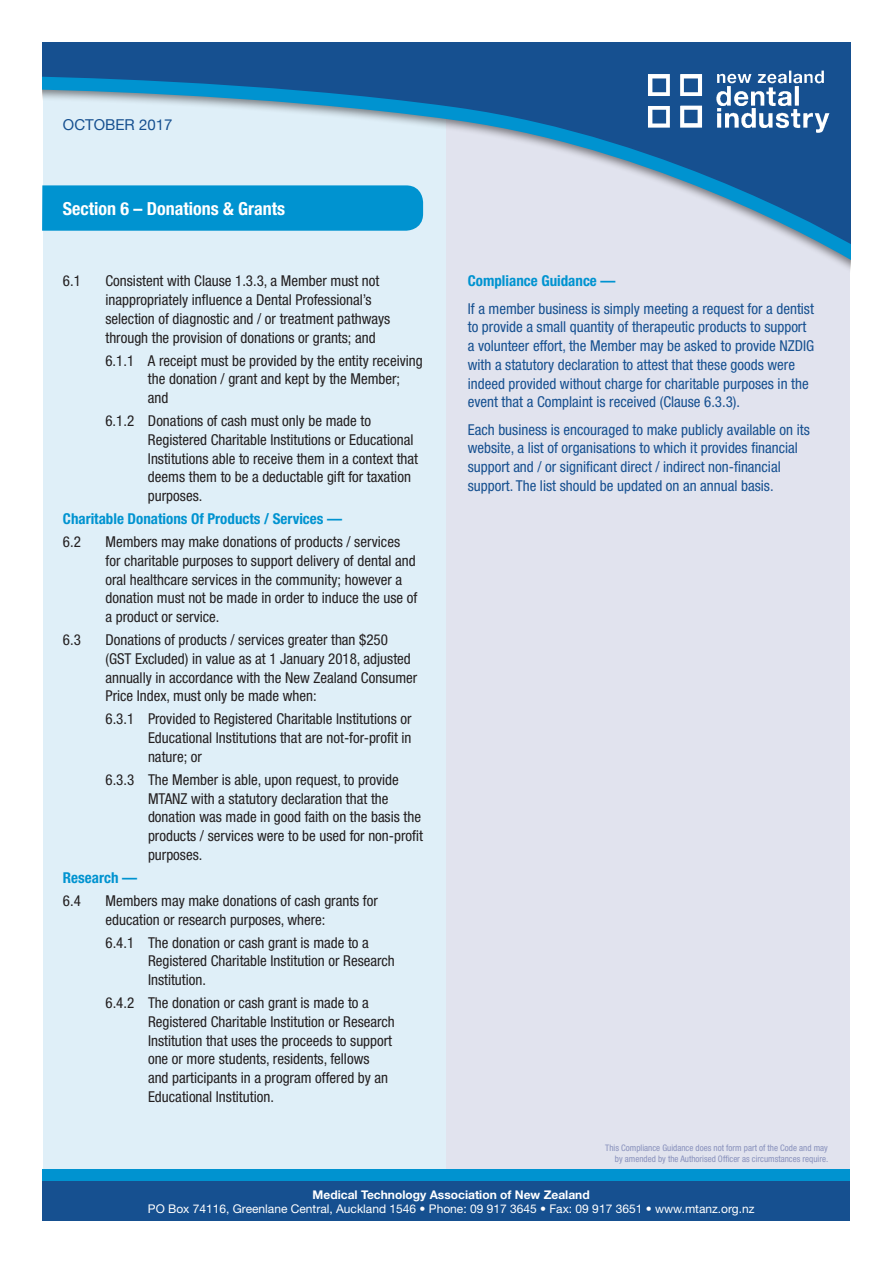
<style>
.page{position:relative;width:893px;height:1263px;background:#fff}
.page>*{position:absolute;margin:0;border:0;box-sizing:border-box;transform-origin:0 0}
.t1{font:700 condensed 18px "Helvetica Neue";color:#fff}
.t2{font:condensed 15px/18.8px "Helvetica Neue";color:#231f20}
.t3{font:condensed 15px/18.8px "Helvetica Neue";color:#165090}
.t4{font:700 condensed 15px "Helvetica Neue";color:#0093d0}
.t5{font:15px "Helvetica Neue";color:#165090}
.t6{font:12px "Helvetica Neue";color:#fff}
.t7{font:700 12px "Helvetica Neue";color:#fff}
.t8{font:condensed 9px/10.8px "Helvetica Neue";color:#8891bc;text-align:right}
</style>
<div class="page">
<div style="left:43px;top:70px;width:403px;height:1111px;background:#dfeff8"></div>
<div style="left:446px;top:70px;width:404px;height:1111px;background:#e1e3ee"></div>
<div style="left:43px;top:1169px;width:807px;height:40px;background:#0093d0"></div>
<div style="left:43px;top:43px;width:807px;height:233px;background:#dfe3ee"></div>
<svg style="left:43px;top:249px;width:807px;height:16px;fill:#dfeff8"></svg>
<svg style="left:43px;top:43px;width:807px;height:206px"></svg>
<img style="left:636px;top:63px;width:204px;height:77px">
<div style="left:43px;top:1181px;width:807px;height:39px;background:#165090"></div>
<div style="left:42px;top:185px;width:381px;height:46px;background:#0093d0"></div>
<p class="t5" style="left:63px;top:114px;width:111px">OCTOBER 2017</p>
<p class="t1" style="left:63px;top:198px;width:224px">Section 6 – Donations &amp; Grants</p>
<p class="t2" style="left:63px;top:272px;width:20px">6.1</p>
<p class="t2" style="left:105px;top:272px;width:286px">Consistent with Clause 1.3.3, a Member must not inappropriately influence a Dental Professional’s selection of diagnostic and / or treatment pathways through the provision of donations or grants; and</p>
<p class="t2" style="left:148px;top:351px;width:276px;text-indent:-43px">6.1.1 A receipt must be provided by the entity receiving the donation / grant and kept by the Member; and</p>
<p class="t2" style="left:148px;top:411px;width:272px;text-indent:-43px">6.1.2 Donations of cash must only be made to Registered Charitable Institutions or Educational Institutions able to receive them in a context that deems them to be a deductable gift for taxation purposes.</p>
<p class="t4" style="left:63px;top:510px;width:281px">Charitable Donations Of Products / Services —</p>
<p class="t2" style="left:63px;top:532px;width:19px">6.2</p>
<p class="t2" style="left:105px;top:532px;width:313px">Members may make donations of products / services for charitable purposes to support delivery of dental and oral healthcare services in the community; however a donation must not be made in order to induce the use of a product or service.</p>
<p class="t2" style="left:63px;top:630px;width:19px">6.3</p>
<p class="t2" style="left:105px;top:630px;width:313px">Donations of products / services greater than $250 (GST Excluded) in value as at 1 January 2018, adjusted annually in accordance with the New Zealand Consumer Price Index, must only be made when:</p>
<p class="t2" style="left:148px;top:709px;width:265px;text-align:justify;text-indent:-43px">6.3.1 Provided to Registered Charitable Institutions or Educational Institutions that are not-for-profit in nature; or</p>
<p class="t2" style="left:148px;top:770px;width:277px;text-indent:-43px">6.3.3 The Member is able, upon request, to provide MTANZ with a statutory declaration that the donation was made in good faith on the basis the products / services were to be used for non-profit purposes.</p>
<p class="t4" style="left:63px;top:868px;width:76px">Research —</p>
<p class="t2" style="left:63px;top:891px;width:20px">6.4</p>
<p class="t2" style="left:105px;top:891px;width:274px">Members may make donations of cash grants for education or research purposes, where:</p>
<p class="t2" style="left:148px;top:933px;width:248px;text-indent:-43px">6.4.1 The donation or cash grant is made to a<br>Registered Charitable Institution or Research<br>Institution.</p>
<p class="t2" style="left:148px;top:993px;width:248px;text-indent:-43px">6.4.2 The donation or cash grant is made to a Registered Charitable Institution or Research Institution that uses the proceeds to support one or more students, residents, fellows<br>and participants in a program offered by an Educational Institution.</p>
<p class="t4" style="left:468px;top:272px;width:149px">Compliance Guidance —</p>
<p class="t3" style="left:468px;top:299px;width:348px">If a member business is simply meeting a request for a dentist to provide a small quantity of therapeutic products to support a volunteer effort, the Member may be asked to provide NZDIG with a statutory declaration to attest that these goods were indeed provided without charge for charitable purposes in the event that a Complaint is received (Clause 6.3.3).</p>
<p class="t3" style="left:468px;top:420px;width:343px">Each business is encouraged to make publicly available on its website, a list of organisations to which it provides financial support and / or significant direct / indirect non-financial support. The list should be updated on an annual basis.</p>
<p class="t8" style="left:605px;top:1142px;width:225px">This Compliance Guidance does not form part of the Code and may by amended by the Authorised Officer as circumstances require.</p>
<p class="t7" style="left:313px;top:1187px;width:279px">Medical Technology Association of New Zealand</p>
<p class="t6" style="left:148px;top:1201px;width:608px">PO Box 74116, Greenlane Central, Auckland 1546 • Phone: 09 917 3645 • Fax: 09 917 3651 • www.mtanz.org.nz</p>
</div>
